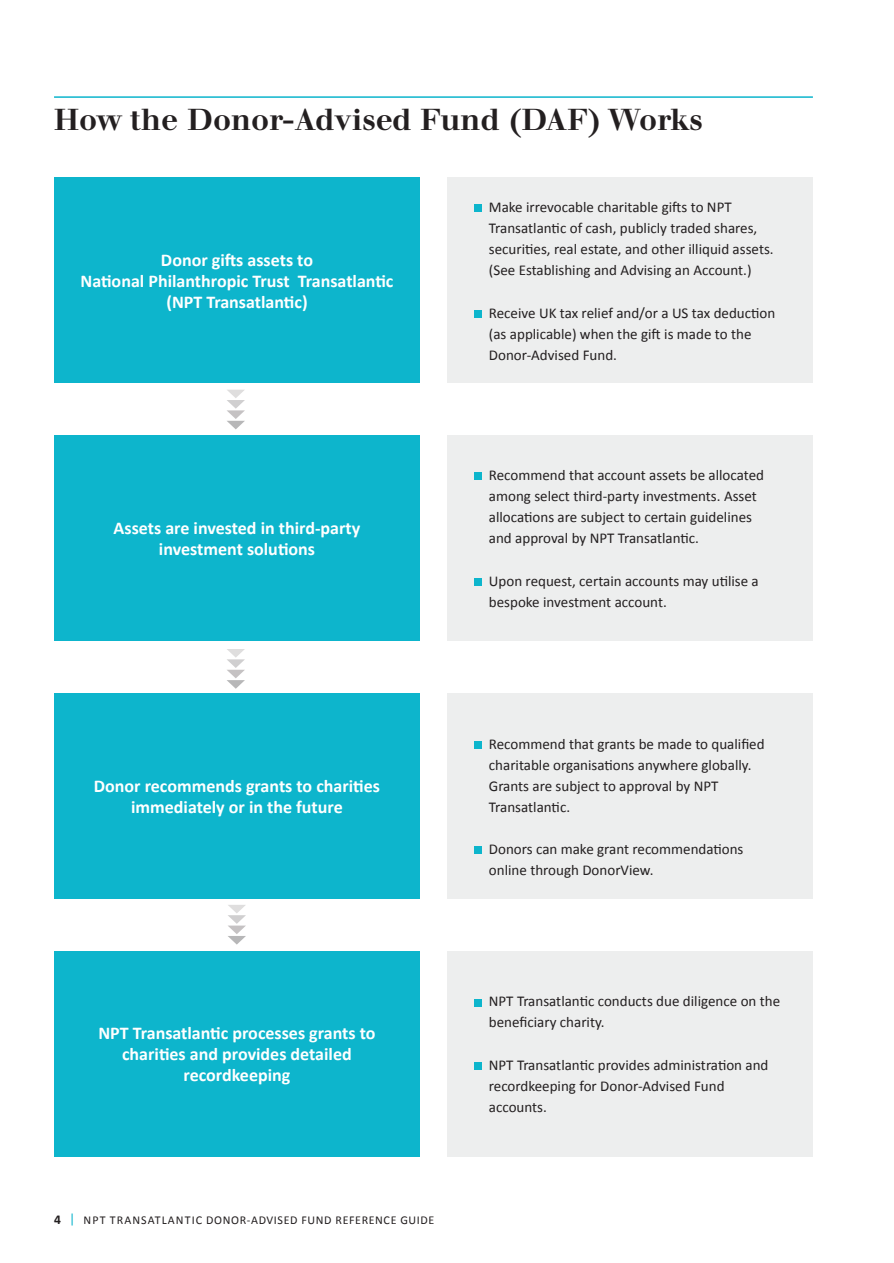
<style>
.page{position:relative;width:894px;height:1263px;background:#fff}
.page>*{position:absolute;margin:0;border:0;box-sizing:border-box;transform-origin:0 0}
.Headline{font:500 30px "Walbaum Book BQ";color:#231f20}
.How_DAF_Works_Box_Ti{font:700 18px/21px "Calibri";color:#fff;text-align:center}
.How_DAF_Works_Bullet{font:15px/21px "Calibri";color:#231f20}
.t1{font:12px "Calibri";letter-spacing:.05em;color:#231f20}
.s1{font-weight:700;font-size:13.5px}
.s2{font-size:13.5px;color:#0db5cc}
</style>
<div class="page">
<div style="left:447px;top:178px;width:365px;height:205px;background:#edeeee"></div>
<hr style="left:54px;top:96px;width:758px;height:2px;background:#0db5cc">
<div style="left:474px;top:205px;width:8px;height:7px;background:#0db5cc"></div>
<div style="left:474px;top:310px;width:8px;height:8px;background:#0db5cc"></div>
<div style="left:54px;top:177px;width:366px;height:206px;background:#0db5cc"></div>
<div style="left:447px;top:435px;width:365px;height:205px;background:#edeeee"></div>
<div style="left:474px;top:472px;width:8px;height:8px;background:#0db5cc"></div>
<div style="left:474px;top:578px;width:8px;height:8px;background:#0db5cc"></div>
<div style="left:54px;top:435px;width:366px;height:205px;background:#0db5cc"></div>
<div style="left:447px;top:693px;width:365px;height:205px;background:#edeeee"></div>
<div style="left:474px;top:741px;width:8px;height:7px;background:#0db5cc"></div>
<div style="left:474px;top:846px;width:8px;height:8px;background:#0db5cc"></div>
<div style="left:54px;top:693px;width:366px;height:205px;background:#0db5cc"></div>
<div style="left:447px;top:951px;width:365px;height:205px;background:#edeeee"></div>
<div style="left:474px;top:998px;width:8px;height:8px;background:#0db5cc"></div>
<div style="left:474px;top:1062px;width:8px;height:8px;background:#0db5cc"></div>
<div style="left:54px;top:951px;width:366px;height:205px;background:#0db5cc"></div>
<svg style="left:227px;top:390px;width:18px;height:39px"></svg>
<svg style="left:227px;top:649px;width:18px;height:39px"></svg>
<svg style="left:228px;top:905px;width:18px;height:39px"></svg>
<p class="Headline" style="left:54px;top:103px;width:650px">How the Donor-Advised Fund (DAF) Works</p>
<p class="How_DAF_Works_Box_Ti" style="left:80px;top:249px;width:314px">Donor gifts assets to<br>National Philanthropic Trust Transatlantic (NPT Transatlantic)</p>
<p class="How_DAF_Works_Box_Ti" style="left:114px;top:517px;width:248px">Assets are invested in third-party investment solutions</p>
<p class="How_DAF_Works_Box_Ti" style="left:94px;top:775px;width:288px">Donor recommends grants to charities immediately or in the future</p>
<p class="How_DAF_Works_Box_Ti" style="left:98px;top:1022px;width:278px">NPT Transatlantic processes grants to charities and provides detailed recordkeeping</p>
<p class="t1" style="left:54px;top:1212px;width:382px"><span class="s1">4</span> <span class="s2">|</span> NPT TRANSATLANTIC DONOR-ADVISED FUND REFERENCE GUIDE</p>
<p class="How_DAF_Works_Bullet" style="left:488px;top:197px;width:286px">Make irrevocable charitable gifts to NPT Transatlantic of cash, publicly traded shares, securities, real estate, and other illiquid assets. (See Establishing and Advising an Account.)</p>
<p class="How_DAF_Works_Bullet" style="left:488px;top:302px;width:288px">Receive UK tax relief and/or a US tax deduction (as applicable) when the gift is made to the<br>Donor-Advised Fund.</p>
<p class="How_DAF_Works_Bullet" style="left:488px;top:465px;width:276px">Recommend that account assets be allocated among select third-party investments. Asset allocations are subject to certain guidelines and approval by NPT Transatlantic.</p>
<p class="How_DAF_Works_Bullet" style="left:488px;top:570px;width:271px">Upon request, certain accounts may utilise a bespoke investment account.</p>
<p class="How_DAF_Works_Bullet" style="left:488px;top:733px;width:277px">Recommend that grants be made to qualified charitable organisations anywhere globally.<br>Grants are subject to approval by NPT Transatlantic.</p>
<p class="How_DAF_Works_Bullet" style="left:488px;top:838px;width:256px">Donors can make grant recommendations online through DonorView.</p>
<p class="How_DAF_Works_Bullet" style="left:488px;top:991px;width:293px">NPT Transatlantic conducts due diligence on the beneficiary charity.</p>
<p class="How_DAF_Works_Bullet" style="left:488px;top:1054px;width:281px">NPT Transatlantic provides administration and recordkeeping for Donor-Advised Fund accounts.</p>
</div>
